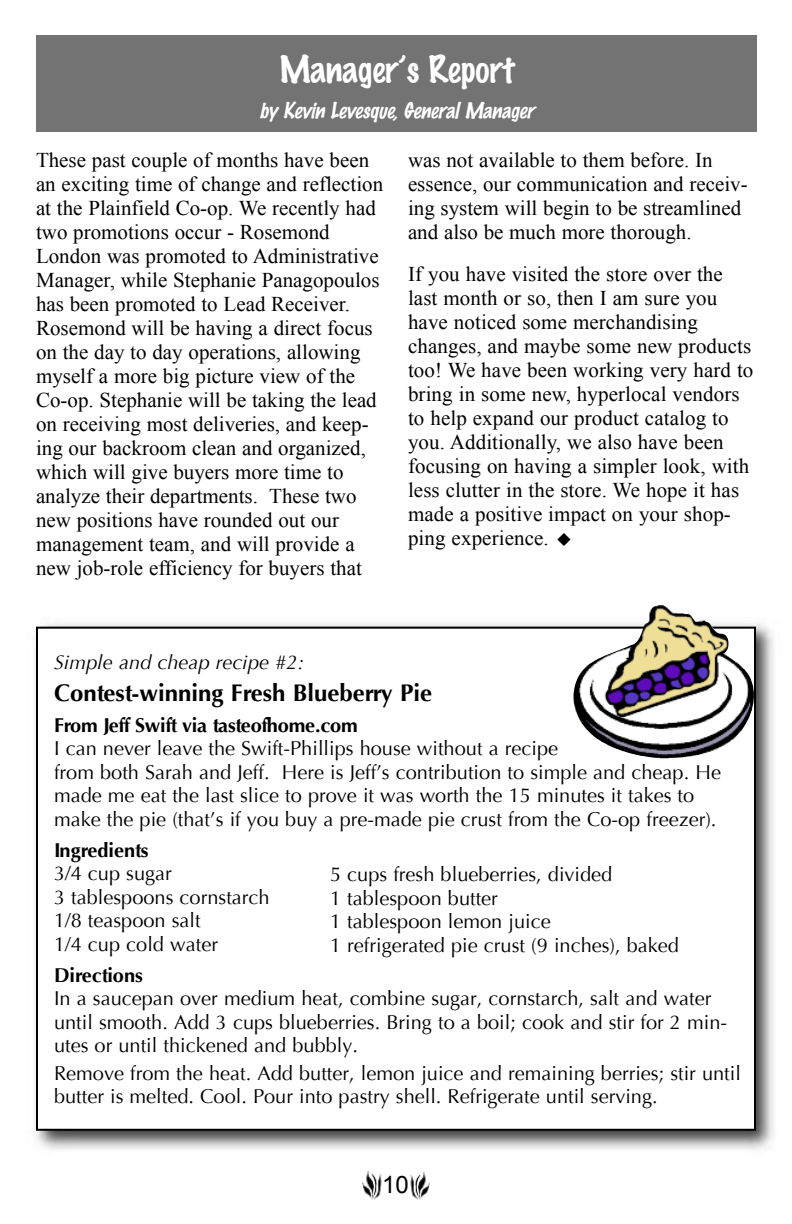
<style>
.page{position:relative;width:792px;height:1224px;background:#fff}
.page>*{position:absolute;margin:0;border:0;box-sizing:border-box;transform-origin:0 0}
.t1{font:100 34px "Marker Felt";color:#fff}
.t2{font:700 24px "Optima";color:#000}
.t3{font:24px "Arial";color:#000}
.t4{font:21px/24px "Times New Roman";color:#000}
.t5{font:20px/23.4px "Optima";color:#000}
.t6{font:700 20px "Optima";letter-spacing:-.01em;color:#000}
.t7{font:italic 100 20px "Marker Felt";color:#fff}
.t8{font:italic 20px "Optima";color:#000}
</style>
<div class="page">
<img style="left:410px;top:1172px;width:20px;height:28px">
<img style="left:362px;top:1171px;width:20px;height:29px">
<div style="left:36px;top:36px;width:720px;height:96px;background:#737373"></div>
<img style="left:35px;top:623px;width:739px;height:527px">
<div style="left:37px;top:628px;width:718px;height:502px;background:#fff"></div>
<img style="left:574px;top:605px;width:180px;height:153px">
<h1 class="t1" style="left:279px;top:52px;width:237px">Manager’s Report</h1>
<p class="t7" style="left:259px;top:100px;width:281px">by Kevin Levesque, General Manager</p>
<p class="t4" style="left:36px;top:147px;width:349px">These past couple of months have been an exciting time of change and reflection at the Plainfield Co-op. We recently had two promotions occur - Rosemond London was promoted to Administrative Manager, while Stephanie Panagopoulos has been promoted to Lead Receiver.<br>Rosemond will be having a direct focus on the day to day operations, allowing myself a more big picture view of the Co-op. Stephanie will be taking the lead on receiving most deliveries, and keep&shy;ing our backroom clean and organized, which will give buyers more time to analyze their departments. These two new positions have rounded out our management team, and will provide a new job-role efficiency for buyers that</p>
<p class="t4" style="left:408px;top:147px;width:341px">was not available to them before. In essence, our communication and receiv&shy;ing system will begin to be streamlined and also be much more thorough.</p>
<p class="t4" style="left:408px;top:261px;width:347px">If you have visited the store over the last month or so, then I am sure you have noticed some merchandising changes, and maybe some new products too! We have been working very hard to bring in some new, hyperlocal vendors to help expand our product catalog to you. Additionally, we also have been focusing on having a simpler look, with less clutter in the store. We hope it has made a positive impact on your shop&shy;ping experience.</p>
<p class="t8" style="left:54px;top:651px;width:252px">Simple and cheap recipe #2:</p>
<p class="t2" style="left:54px;top:678px;width:380px">Contest-winning Fresh Blueberry Pie</p>
<p class="t6" style="left:54px;top:713px;width:305px">From Jeff Swift via tasteofhome.com</p>
<p class="t5" style="left:54px;top:737px;width:668px">I can never leave the Swift-Phillips house without a recipe<br>from both Sarah and Jeff. Here is Jeff’s contribution to simple and cheap. He made me eat the last slice to prove it was worth the 15 minutes it takes to make the pie (that’s if you buy a pre-made pie crust from the Co-op freezer).</p>
<p class="t6" style="left:54px;top:838px;width:96px">Ingredients</p>
<p class="t5" style="left:54px;top:862px;width:217px">3/4 cup sugar<br>3 tablespoons cornstarch<br>1/8 teaspoon salt<br>1/4 cup cold water</p>
<p class="t6" style="left:54px;top:963px;width:90px">Directions</p>
<p class="t5" style="left:54px;top:987px;width:675px">In a saucepan over medium heat, combine sugar, cornstarch, salt and water until smooth. Add 3 cups blueberries. Bring to a boil; cook and stir for 2 min&shy;utes or until thickened and bubbly.</p>
<p class="t5" style="left:54px;top:1061px;width:688px">Remove from the heat. Add butter, lemon juice and remaining berries; stir until butter is melted. Cool. Pour into pastry shell. Refrigerate until serving.</p>
<p class="t5" style="left:330px;top:863px;width:351px">5 cups fresh blueberries, divided<br>1 tablespoon butter<br>1 tablespoon lemon juice<br>1 refrigerated pie crust (9 inches), baked</p>
<p class="t3" style="left:382px;top:1171px;width:28px">10</p>
</div>
